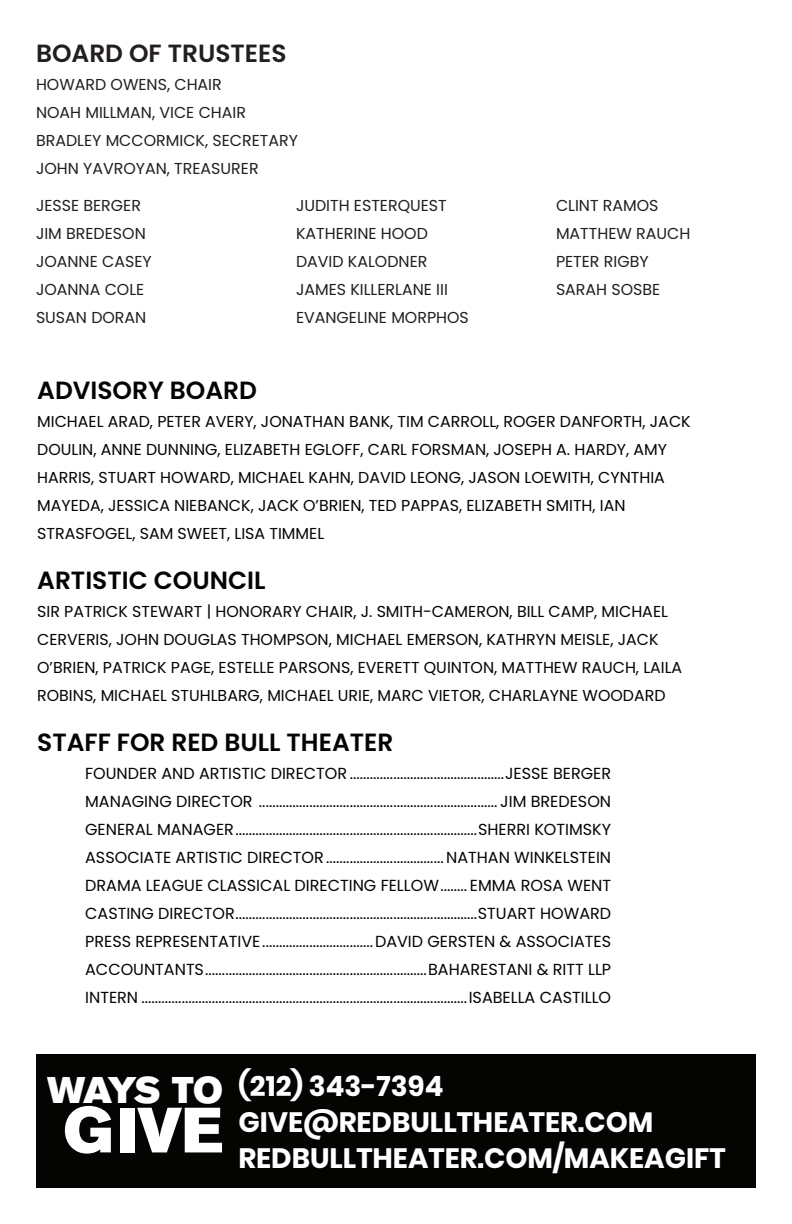
<style>
.page{position:relative;width:792px;height:1224px;background:#fff}
.page>*{position:absolute;margin:0;border:0;box-sizing:border-box;transform-origin:0 0}
.t1{font:63.4px "Akzidenz Grotesk BE Super";color:#fff}
.t2{font:36.8px "Akzidenz Grotesk BE Super";letter-spacing:-.07em;color:#fff}
.t3{font:700 28px/36px "Poppins";color:#fff}
.t4{font:600 24.8px "Poppins";color:#040503}
.t5{font:600 24.8px "Poppins";color:#231f20}
.t6{font:16px "Poppins";color:#040503}
.t7{font:15.8px/28px "Poppins";color:#040503}
.t8{font:15.8px/28px "Poppins";color:#1f2020}
</style>
<div class="page">
<div style="left:36px;top:1054px;width:720px;height:134px;background:#040503"></div>
<p class="t5" style="left:36px;top:39px;width:252px">BOARD OF TRUSTEES</p>
<p class="t8" style="left:36px;top:71px;width:187px">HOWARD OWENS, CHAIR</p>
<p class="t8" style="left:36px;top:99px;width:212px">NOAH MILLMAN, VICE CHAIR</p>
<p class="t8" style="left:36px;top:127px;width:264px">BRADLEY MCCORMICK, SECRETARY</p>
<p class="t8" style="left:36px;top:155px;width:224px">JOHN YAVROYAN, TREASURER</p>
<p class="t8" style="left:36px;top:191px;width:107px">JESSE BERGER</p>
<p class="t8" style="left:36px;top:219px;width:117px">JIM BREDESON<br>JOANNE CASEY</p>
<p class="t8" style="left:36px;top:275px;width:110px">JOANNA COLE</p>
<p class="t8" style="left:36px;top:303px;width:112px">SUSAN DORAN</p>
<p class="t8" style="left:296px;top:191px;width:152px">JUDITH ESTERQUEST</p>
<p class="t8" style="left:296px;top:219px;width:133px">KATHERINE HOOD<br>DAVID KALODNER</p>
<p class="t8" style="left:296px;top:275px;width:174px">JAMES KILLERLANE III<br>EVANGELINE MORPHOS</p>
<p class="t8" style="left:556px;top:191px;width:104px">CLINT RAMOS</p>
<p class="t8" style="left:556px;top:219px;width:136px">MATTHEW RAUCH</p>
<p class="t8" style="left:556px;top:247px;width:94px">PETER RIGBY</p>
<p class="t8" style="left:556px;top:275px;width:106px">SARAH SOSBE</p>
<p class="t4" style="left:37px;top:376px;width:221px">ADVISORY BOARD</p>
<p class="t7" style="left:37px;top:408px;width:655px">MICHAEL ARAD, PETER AVERY, JONATHAN BANK, TIM CARROLL, ROGER DANFORTH, JACK DOULIN, ANNE DUNNING, ELIZABETH EGLOFF, CARL FORSMAN, JOSEPH A. HARDY, AMY HARRIS, STUART HOWARD, MICHAEL KAHN, DAVID LEONG, JASON LOEWITH, CYNTHIA MAYEDA, JESSICA NIEBANCK, JACK O’BRIEN, TED PAPPAS, ELIZABETH SMITH, IAN STRASFOGEL, SAM SWEET, LISA TIMMEL</p>
<p class="t4" style="left:37px;top:566px;width:230px">ARTISTIC COUNCIL</p>
<p class="t7" style="left:37px;top:598px;width:647px">SIR PATRICK STEWART | HONORARY CHAIR, J. SMITH-CAMERON, BILL CAMP, MICHAEL CERVERIS, JOHN DOUGLAS THOMPSON, MICHAEL EMERSON, KATHRYN MEISLE, JACK O’BRIEN, PATRICK PAGE, ESTELLE PARSONS, EVERETT QUINTON, MATTHEW RAUCH, LAILA ROBINS, MICHAEL STUHLBARG, MICHAEL URIE, MARC VIETOR, CHARLAYNE WOODARD</p>
<p class="t4" style="left:37px;top:728px;width:358px">STAFF FOR RED BULL THEATER</p>
<p class="t6" style="left:85px;top:764px;width:528px">FOUNDER AND ARTISTIC DIRECTOR ..............................................JESSE BERGER</p>
<p class="t6" style="left:85px;top:792px;width:528px">MANAGING DIRECTOR ....................................................................... JIM BREDESON</p>
<p class="t6" style="left:85px;top:820px;width:528px">GENERAL MANAGER........................................................................SHERRI KOTIMSKY</p>
<p class="t6" style="left:85px;top:848px;width:528px">ASSOCIATE ARTISTIC DIRECTOR................................... NATHAN WINKELSTEIN</p>
<p class="t6" style="left:85px;top:876px;width:528px">DRAMA LEAGUE CLASSICAL DIRECTING FELLOW........ EMMA ROSA WENT</p>
<p class="t6" style="left:85px;top:904px;width:528px">CASTING DIRECTOR........................................................................STUART HOWARD</p>
<p class="t6" style="left:85px;top:932px;width:528px">PRESS REPRESENTATIVE.................................DAVID GERSTEN &amp; ASSOCIATES</p>
<p class="t6" style="left:85px;top:960px;width:528px">ACCOUNTANTS..................................................................BAHARESTANI &amp; RITT LLP</p>
<p class="t6" style="left:85px;top:988px;width:528px">INTERN .................................................................................................ISABELLA CASTILLO</p>
<p class="t2" style="left:47px;top:1069px;width:177px">WAYS TO</p>
<p class="t1" style="left:63px;top:1093px;width:161px">GIVE</p>
<p class="t3" style="left:238px;top:1069px;width:417px">(212) 343-7394<br>GIVE@REDBULLTHEATER.COM</p>
<p class="t3" style="left:238px;top:1141px;width:489px">REDBULLTHEATER.COM/MAKEAGIFT</p>
</div>
